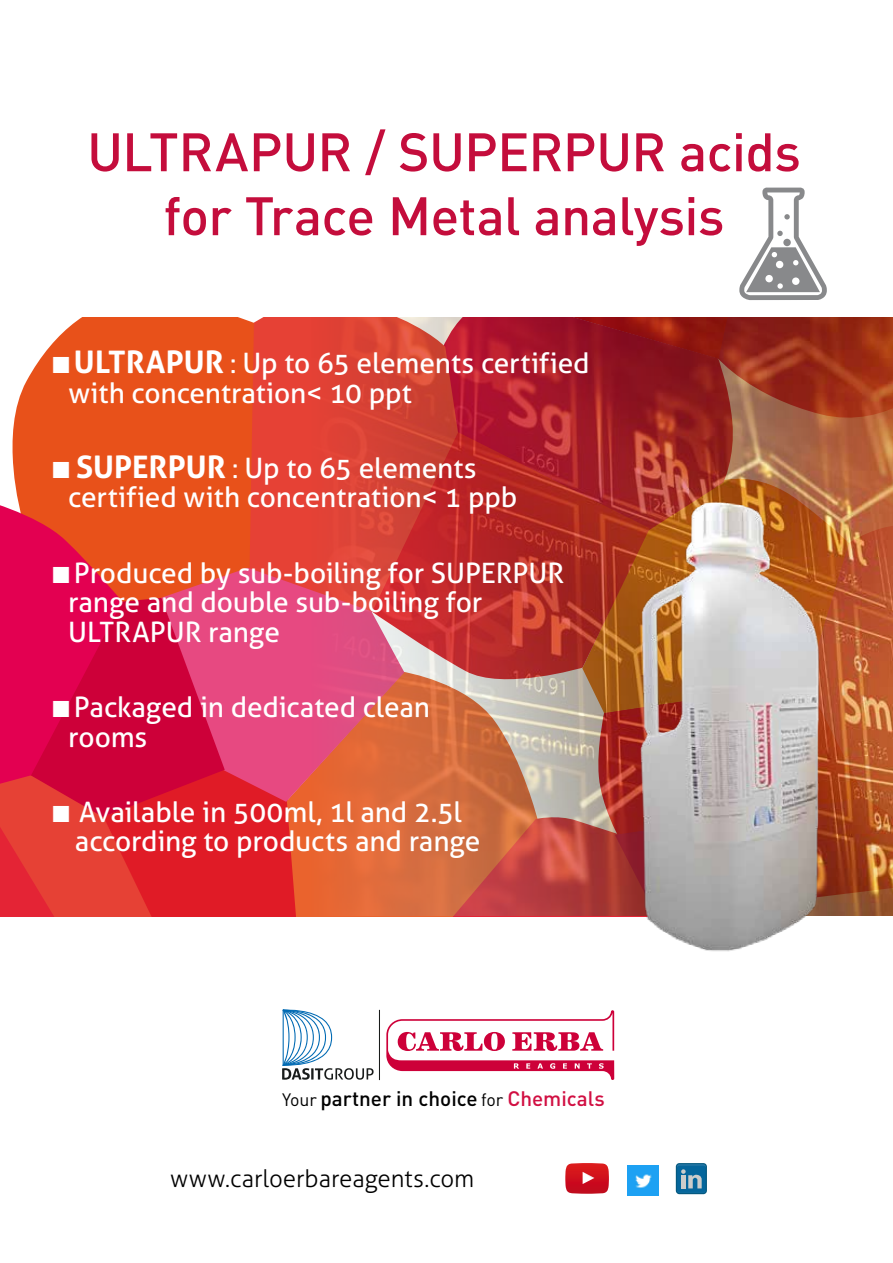
<style>
.page{position:relative;width:893px;height:1263px;background:#fff}
.page>*{position:absolute;margin:0;border:0;box-sizing:border-box;transform-origin:0 0}
.t1{font:500 53.25px/63.9px "DIN Pro";letter-spacing:-.01em;color:#c40d3c;text-align:center}
.t2{font:28.05px/29.5px "Aller";letter-spacing:-.005em;color:#fff}
.t3{font:300 24.15px "Aller";color:#000}
.t4{font:500 20.7px "DIN Pro";color:#000}
.s1{font-weight:700;font-size:31.05px}
.s2{font-size:26.1px}
.s3{font-weight:400;font-size:17.7px}
.s4{color:#d10f42}
</style>
<div class="page">
<svg style="left:565px;top:1163px;width:44px;height:31px"></svg>
<img style="left:627px;top:1165px;width:31px;height:31px">
<div style="left:676px;top:1163px;width:31px;height:31px;background:#116186;border-radius:4px"></div>
<div style="left:254px;top:317px;width:57px;height:251px;background:#e64135"></div>
<svg style="left:12px;top:317px;width:242px;height:181px;background:#e95c29"></svg>
<svg style="left:299px;top:568px;width:12px;height:234px;background:#e74a73"></svg>
<svg style="left:0;top:498px;width:299px;height:419px;background:#e02641"></svg>
<img style="left:311px;top:317px;width:582px;height:599px">
<svg style="left:386px;top:1010px;width:228px;height:70px"></svg>
<hr style="left:379px;top:1010px;width:1px;height:70px;background:#191c1b">
<svg style="left:282px;top:1009px;width:92px;height:71px"></svg>
<img style="left:627px;top:478px;width:218px;height:474px">
<svg style="left:718px;top:187px;width:175px;height:245px"></svg>
<svg style="left:677px;top:1164px;width:29px;height:30px"></svg>
<h1 class="t1" style="left:87px;top:114px;width:715px">ULTRAPUR / SUPERPUR acids for Trace Metal analysis</h1>
<p class="t2" style="left:68px;top:348px;width:523px;text-indent:-16px">■ <span class="s1">ULTRAPUR</span> <span class="s2">:</span> Up to 65 elements certified with concentration&lt; 10 ppt</p>
<p class="t2" style="left:68px;top:453px;width:451px;text-indent:-16px">■ <span class="s1">SUPERPUR</span> <span class="s2">:</span> Up to 65 elements certified with concentration&lt; 1 ppb</p>
<p class="t2" style="left:68px;top:558px;width:497px;text-indent:-16px">■ Produced by sub-boiling for SUPERPUR range and double sub-boiling for<br>ULTRAPUR range</p>
<p class="t2" style="left:68px;top:692px;width:363px;text-indent:-16px">■ Packaged in dedicated clean rooms</p>
<p class="t2" style="left:75px;top:797px;width:407px;text-indent:-23px">■ Available in 500ml, 1l and 2.5l according to products and range</p>
<p class="t4" style="left:282px;top:1081px;width:324px"><span class="s3">Your</span> partner in choice <span class="s3">for</span> <span class="s4">Chemicals</span></p>
<p class="t3" style="left:170px;top:1164px;width:306px">www.carloerbareagents.com</p>
</div>
